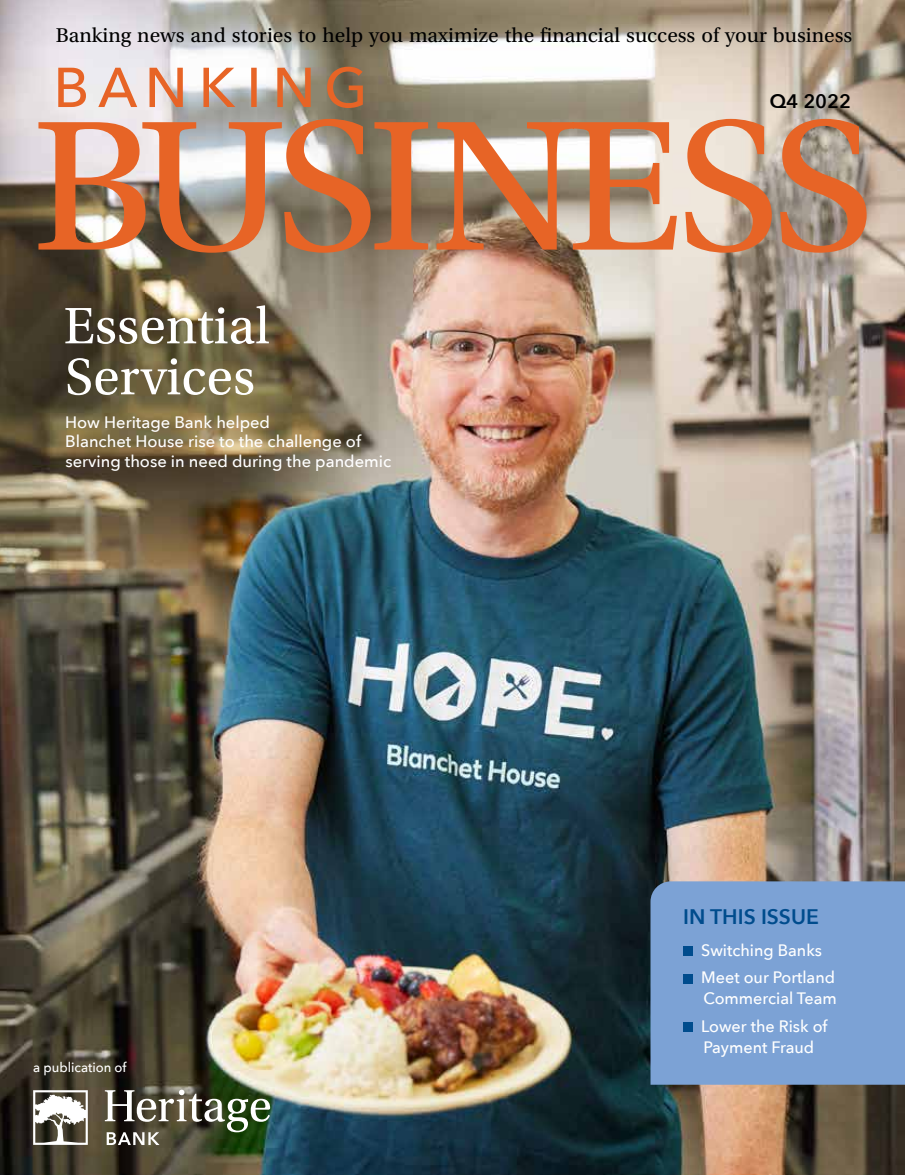
<style>
.page{position:relative;width:905px;height:1175px;background:#fff}
.page>*{position:absolute;margin:0;border:0;box-sizing:border-box;transform-origin:0 0}
.t1{font:54px/51px "Utopia Std";color:#fff}
.t2{font:21px "Utopia Std";color:#000}
.t3{font:600 21px "Avenir Next";color:#004c8d}
.t4{font:600 19.5px "Avenir Next";color:#000}
.t5{font:500 16.5px/27.8px "Avenir Next";color:#fff}
.t6{font:500 13.5px "Avenir Next";color:#fff}
</style>
<div class="page">
<img style="left:0;top:0;width:904px;height:1174px">
<div style="left:650px;top:881px;width:254px;height:203px;background:#7ca2d5"></div>
<div style="left:683px;top:946px;width:9px;height:9px;background:#004c8d"></div>
<div style="left:683px;top:974px;width:9px;height:9px;background:#004c8d"></div>
<div style="left:683px;top:1022px;width:9px;height:10px;background:#004c8d"></div>
<svg style="left:105px;top:1089px;width:165px;height:56px"></svg>
<svg style="left:33px;top:1090px;width:55px;height:54px"></svg>
<img style="left:38px;top:119px;width:828px;height:134px">
<svg style="left:58px;top:67px;width:305px;height:41px"></svg>
<p class="t2" style="left:56px;top:24px;width:798px">Banking news and stories to help you maximize the financial success of your business</p>
<h1 class="t1" style="left:64px;top:301px;width:208px">Essential<br>Services</h1>
<p class="t5" style="left:65px;top:411px;width:327px;line-height:19.8px">How Heritage Bank helped<br>Blanchet House rise to the challenge of serving those in need during the pandemic</p>
<p class="t6" style="left:33px;top:1055px;width:95px">a publication of</p>
<p class="t4" style="left:770px;top:84px;width:82px">Q4 2022</p>
<p class="t3" style="left:683px;top:899px;width:137px">IN THIS ISSUE</p>
<p class="t5" style="left:701px;top:935px;width:135px">Switching Banks<br>Meet our Portland</p>
<p class="t5" style="left:701px;top:984px;width:137px">Commercial Team<br>Lower the Risk of</p>
<p class="t5" style="left:703px;top:1032px;width:112px">Payment Fraud</p>
</div>
